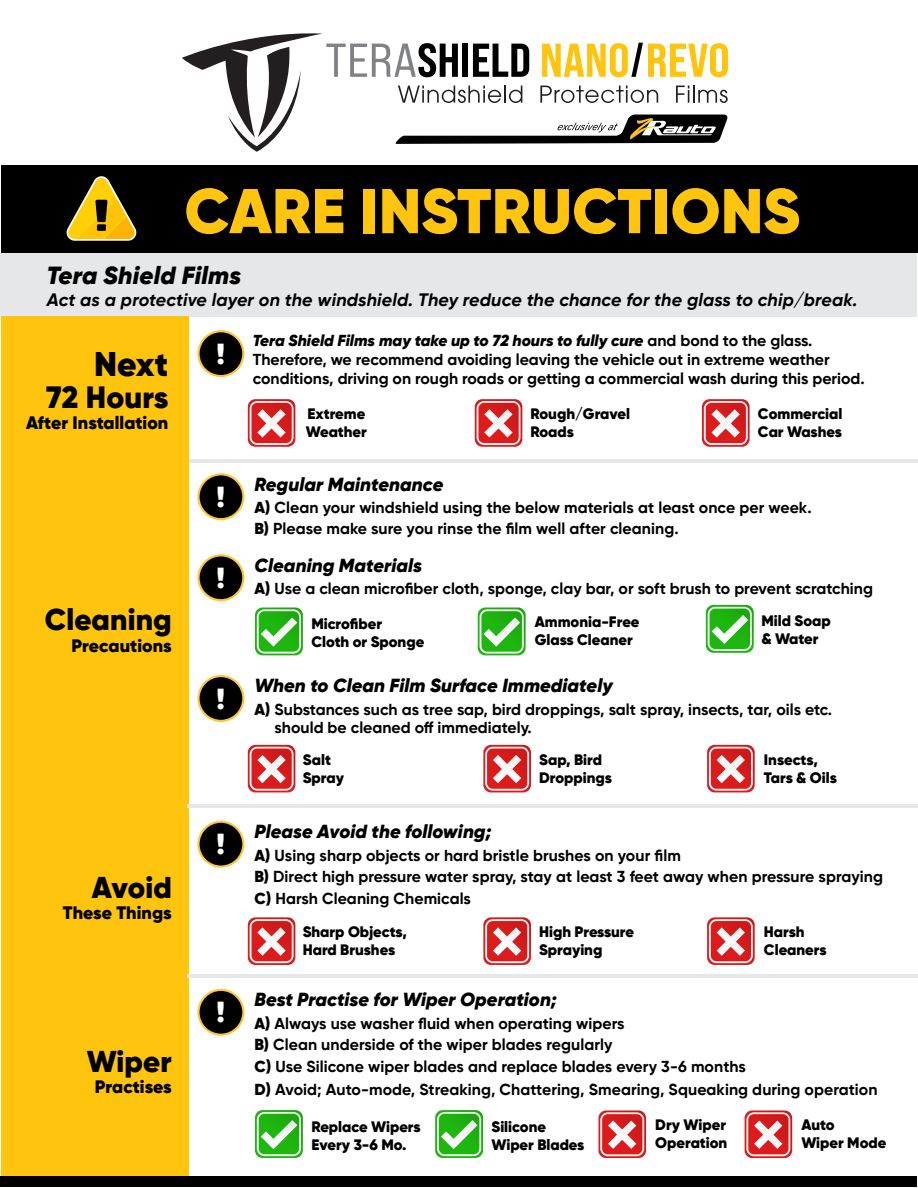
<style>
.page{position:relative;width:918px;height:1188px;background:#fff}
.page>*{position:absolute;margin:0;border:0;box-sizing:border-box;transform-origin:0 0}
.t1{font:900 63.15px "Gilroy";letter-spacing:.005em;color:#ffc40d}
.t2{font:900 34.2px "Gilroy";color:#000}
.t3{font:900 30.75px "Gilroy";letter-spacing:.005em;color:#000}
.t4{font:900 30px "Gilroy";letter-spacing:.005em;color:#000}
.t5{font:900 28.95px "Gilroy";color:#fff}
.t6{font:italic 900 24.75px "Gilroy";letter-spacing:.01em;color:#000}
.t7{font:italic 900 18.9px "Gilroy";letter-spacing:.005em;color:#000}
.t8{font:italic 700 18px "Gilroy";letter-spacing:.005em;color:#000}
.t9{font:900 18px "Gilroy";letter-spacing:.005em;color:#000}
.t10{font:700 15.9px/21px "Gilroy";color:#000}
.t11{font:900 15.15px/18px "Gilroy";color:#000}
.s1{font-weight:900;font-style:italic}
.s2{font-weight:900}
</style>
<div class="page">
<hr style="left:187px;top:459px;width:731px;height:3px;background:#e6e7e8">
<div style="left:0;top:253px;width:917px;height:64px;background:#e6e7e8"></div>
<div style="left:1px;top:316px;width:187px;height:871px;background:#ffc40d"></div>
<div style="left:1px;top:166px;width:916px;height:87px;background:#000"></div>
<svg style="left:182px;top:33px;width:546px;height:119px"></svg>
<svg style="left:66px;top:176px;width:71px;height:65px"></svg>
<div style="left:199px;top:474px;width:44px;height:45px;background:#000;border-radius:50%"></div>
<div style="left:197px;top:473px;width:47px;height:47px;border:2px solid #ffc731;border-radius:50%"></div>
<div style="left:199px;top:555px;width:44px;height:45px;background:#000;border-radius:50%"></div>
<div style="left:197px;top:554px;width:47px;height:47px;border:2px solid #ffc731;border-radius:50%"></div>
<div style="left:199px;top:331px;width:44px;height:45px;background:#000;border-radius:50%"></div>
<div style="left:197px;top:330px;width:47px;height:47px;border:2px solid #ffc731;border-radius:50%"></div>
<svg style="left:255px;top:608px;width:48px;height:47px"></svg>
<svg style="left:248px;top:399px;width:47px;height:48px"></svg>
<svg style="left:475px;top:399px;width:47px;height:48px"></svg>
<svg style="left:702px;top:399px;width:48px;height:48px"></svg>
<svg style="left:478px;top:608px;width:48px;height:47px"></svg>
<svg style="left:706px;top:605px;width:48px;height:48px"></svg>
<div style="left:199px;top:676px;width:44px;height:45px;background:#000;border-radius:50%"></div>
<div style="left:197px;top:675px;width:47px;height:47px;border:2px solid #ffc731;border-radius:50%"></div>
<div style="left:199px;top:822px;width:44px;height:45px;background:#000;border-radius:50%"></div>
<div style="left:197px;top:821px;width:47px;height:47px;border:2px solid #ffc731;border-radius:50%"></div>
<svg style="left:248px;top:745px;width:47px;height:47px"></svg>
<svg style="left:483px;top:745px;width:48px;height:47px"></svg>
<svg style="left:707px;top:745px;width:48px;height:47px"></svg>
<svg style="left:248px;top:917px;width:47px;height:48px"></svg>
<svg style="left:483px;top:917px;width:48px;height:48px"></svg>
<svg style="left:707px;top:917px;width:48px;height:48px"></svg>
<div style="left:199px;top:990px;width:44px;height:45px;background:#000;border-radius:50%"></div>
<div style="left:197px;top:989px;width:47px;height:47px;border:2px solid #ffc731;border-radius:50%"></div>
<svg style="left:255px;top:1110px;width:48px;height:48px"></svg>
<svg style="left:435px;top:1110px;width:48px;height:48px"></svg>
<svg style="left:598px;top:1110px;width:48px;height:48px"></svg>
<svg style="left:745px;top:1110px;width:47px;height:48px"></svg>
<hr style="left:187px;top:805px;width:731px;height:3px;background:#e6e7e8">
<hr style="left:187px;top:974px;width:731px;height:4px;background:#e6e7e8">
<div style="left:0;top:1177px;width:917px;height:10px;background:#000"></div>
<h1 class="t1" style="left:185px;top:171px;width:617px">CARE INSTRUCTIONS</h1>
<h3 class="t6" style="left:47px;top:260px;width:196px">Tera Shield Films</h3>
<p class="t8" style="left:47px;top:288px;width:812px">Act as a protective layer on the windshield. They reduce the chance for the glass to chip/break.</p>
<h2 class="t2" style="left:94px;top:342px;width:76px">Next</h2>
<h3 class="t3" style="left:46px;top:377px;width:123px">72 Hours</h3>
<p class="t9" style="left:26px;top:411px;width:144px">After Installation</p>
<h3 class="t4" style="left:45px;top:601px;width:128px">Cleaning</h3>
<p class="t9" style="left:72px;top:634px;width:102px">Precautions</p>
<h3 class="t4" style="left:92px;top:868px;width:81px">Avoid</h3>
<p class="t9" style="left:63px;top:901px;width:110px">These Things</p>
<h3 class="t4" style="left:87px;top:1042px;width:86px">Wiper</h3>
<p class="t9" style="left:95px;top:1076px;width:78px">Practises</p>
<h3 class="t5" style="left:217px;top:335px;width:10px">!</h3>
<h3 class="t5" style="left:217px;top:478px;width:10px">!</h3>
<h3 class="t5" style="left:217px;top:559px;width:10px">!</h3>
<h3 class="t5" style="left:217px;top:680px;width:10px">!</h3>
<h3 class="t5" style="left:217px;top:826px;width:10px">!</h3>
<h3 class="t5" style="left:217px;top:994px;width:10px">!</h3>
<p class="t10" style="left:253px;top:331px;width:613px;line-height:19px"><span class="s1">Tera Shield Films may take up to 72 hours to fully cure</span> and bond to the glass.<br>Therefore, we recommend avoiding leaving the vehicle out in extreme weather conditions, driving on rough roads or getting a commercial wash during this period.</p>
<p class="t11" style="left:306px;top:404px;width:63px">Extreme<br>Weather</p>
<p class="t11" style="left:531px;top:405px;width:101px">Rough/Gravel<br>Roads</p>
<p class="t11" style="left:758px;top:404px;width:86px">Commercial<br>Car Washes</p>
<p class="t7" style="left:255px;top:472px;width:190px">Regular Maintenance</p>
<p class="t10" style="left:255px;top:497px;width:559px"><span class="s2">A)</span> Clean your windshield using the below materials at least once per week.<br><span class="s2">B)</span> Please make sure you rinse the film well after cleaning.</p>
<p class="t7" style="left:255px;top:553px;width:169px">Cleaning Materials</p>
<p class="t10" style="left:255px;top:578px;width:620px"><span class="s2">A)</span> Use a clean microfiber cloth, sponge, clay bar, or soft brush to prevent scratching</p>
<p class="t11" style="left:311px;top:615px;width:114px">Microfiber<br>Cloth or Sponge</p>
<p class="t11" style="left:535px;top:612px;width:106px">Ammonia-Free<br>Glass Cleaner</p>
<p class="t11" style="left:761px;top:611px;width:71px">Mild Soap &amp; Water</p>
<p class="t7" style="left:255px;top:674px;width:360px">When to Clean Film Surface Immediately</p>
<p class="t10" style="left:275px;top:700px;width:559px;line-height:18px;text-indent:-20px"><span class="s2">A)</span> Substances such as tree sap, bird droppings, salt spray, insects, tar, oils etc. should be cleaned off immediately.</p>
<p class="t11" style="left:303px;top:750px;width:43px">Salt<br>Spray</p>
<p class="t11" style="left:539px;top:750px;width:74px">Sap, Bird<br>Droppings</p>
<p class="t11" style="left:764px;top:750px;width:75px">Insects,<br>Tars &amp; Oils</p>
<p class="t7" style="left:255px;top:819px;width:238px">Please Avoid the following;</p>
<p class="t10" style="left:255px;top:844px;width:630px"><span class="s2">A)</span> Using sharp objects or hard bristle brushes on your film<br><span class="s2">B)</span> Direct high pressure water spray, stay at least 3 feet away when pressure spraying</p>
<p class="t10" style="left:255px;top:888px;width:218px"><span class="s2">C)</span> Harsh Cleaning Chemicals</p>
<p class="t11" style="left:303px;top:923px;width:106px">Sharp Objects,<br>Hard Brushes</p>
<p class="t11" style="left:539px;top:923px;width:96px">High Pressure<br>Spraying</p>
<p class="t11" style="left:764px;top:923px;width:64px">Harsh<br>Cleaners</p>
<p class="t7" style="left:255px;top:988px;width:304px">Best Practise for Wiper Operation;</p>
<p class="t10" style="left:255px;top:1012px;width:371px"><span class="s2">A)</span> Always use washer fluid when operating wipers<br><span class="s2">B)</span> Clean underside of the wiper blades regularly</p>
<p class="t10" style="left:255px;top:1055px;width:625px;line-height:22.5px"><span class="s2">C)</span> Use Silicone wiper blades and replace blades every 3-6 months<br><span class="s2">D)</span> Avoid; Auto-mode, Streaking, Chattering, Smearing, Squeaking during operation</p>
<p class="t11" style="left:311px;top:1117px;width:111px">Replace Wipers<br>Every 3-6 Mo.</p>
<p class="t11" style="left:492px;top:1117px;width:94px">Silicone<br>Wiper Blades</p>
<p class="t11" style="left:655px;top:1116px;width:73px">Dry Wiper<br>Operation</p>
<p class="t11" style="left:801px;top:1116px;width:87px">Auto<br>Wiper Mode</p>
</div>
